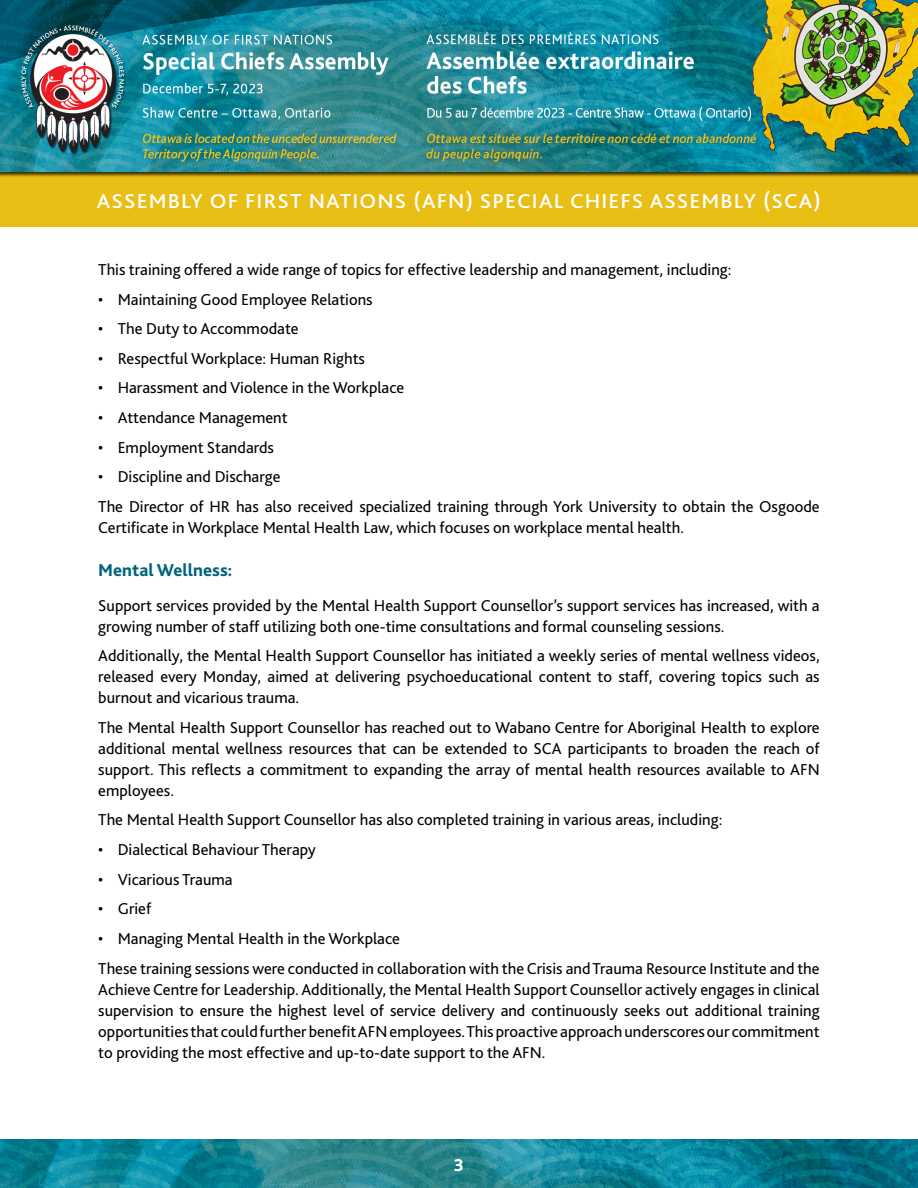
<style>
.page{position:relative;width:918px;height:1188px;background:#fff}
.page>*{position:absolute;margin:0;border:0;box-sizing:border-box;transform-origin:0 0}
.t1{font:500 21px "Bliss 2";letter-spacing:.05em;color:#fff;scale:1.05 1}
.t2{font:800 18px "Bliss 2";color:#00637a}
.t3{font:800 18px "Bliss 2";color:#fff}
.t4{font:16.5px/21px "Bliss 2";color:#000}
</style>
<div class="page">
<img style="left:0;top:1140px;width:918px;height:48px">
<img style="left:0;top:0;width:918px;height:162px">
<div style="left:0;top:162px;width:918px;height:67px;background:#000;opacity:.75"></div>
<p class="t1" style="left:97px;top:188px;width:691px">ASSEMBLY OF FIRST NATIONS (AFN) SPECIAL CHIEFS ASSEMBLY (SCA)</p>
<p class="t4" style="left:98px;top:259px;width:635px">This training offered a wide range of topics for effective leadership and management, including:</p>
<p class="t4" style="left:98px;top:288px;width:276px">• Maintaining Good Employee Relations</p>
<p class="t4" style="left:98px;top:318px;width:202px">• The Duty to Accommodate</p>
<p class="t4" style="left:98px;top:347px;width:268px">• Respectful Workplace: Human Rights</p>
<p class="t4" style="left:98px;top:377px;width:308px">• Harassment and Violence in the Workplace</p>
<p class="t4" style="left:98px;top:407px;width:191px">• Attendance Management</p>
<p class="t4" style="left:98px;top:436px;width:177px">• Employment Standards</p>
<p class="t4" style="left:98px;top:462px;width:723px;line-height:29.7px">• Discipline and Discharge<br>The Director of HR has also received specialized training through York University to obtain the Osgoode</p>
<p class="t4" style="left:98px;top:517px;width:587px">Certificate in Workplace Mental Health Law, which focuses on workplace mental health.</p>
<p class="t2" style="left:98px;top:559px;width:135px">Mental Wellness:</p>
<p class="t4" style="left:98px;top:594px;width:723px">Support services provided by the Mental Health Support Counsellor’s support services has increased, with a growing number of staff utilizing both one-time consultations and formal counseling sessions.</p>
<p class="t4" style="left:98px;top:645px;width:723px;text-align:justify">Additionally, the Mental Health Support Counsellor has initiated a weekly series of mental wellness videos, released every Monday, aimed at delivering psychoeducational content to staff, covering topics such as burnout and vicarious trauma.</p>
<p class="t4" style="left:98px;top:716px;width:723px;text-align:justify">The Mental Health Support Counsellor has reached out to Wabano Centre for Aboriginal Health to explore additional mental wellness resources that can be extended to SCA participants to broaden the reach of support. This reflects a commitment to expanding the array of mental health resources available to AFN employees.</p>
<p class="t4" style="left:98px;top:809px;width:626px">The Mental Health Support Counsellor has also completed training in various areas, including:</p>
<p class="t4" style="left:98px;top:839px;width:219px">• Dialectical Behaviour Therapy</p>
<p class="t4" style="left:98px;top:868px;width:136px">• Vicarious Trauma</p>
<p class="t4" style="left:98px;top:898px;width:55px">• Grief</p>
<p class="t4" style="left:98px;top:923px;width:723px;line-height:29.7px">• Managing Mental Health in the Workplace<br>These training sessions were conducted in collaboration with the Crisis and Trauma Resource Institute and the</p>
<p class="t4" style="left:98px;top:978px;width:723px;text-align:justify">Achieve Centre for Leadership. Additionally, the Mental Health Support Counsellor actively engages in clinical supervision to ensure the highest level of service delivery and continuously seeks out additional training opportunities that could further benefit AFN employees. This proactive approach underscores our commitment to providing the most effective and up-to-date support to the AFN.</p>
<p class="t3" style="left:454px;top:1154px;width:12px">3</p>
</div>
